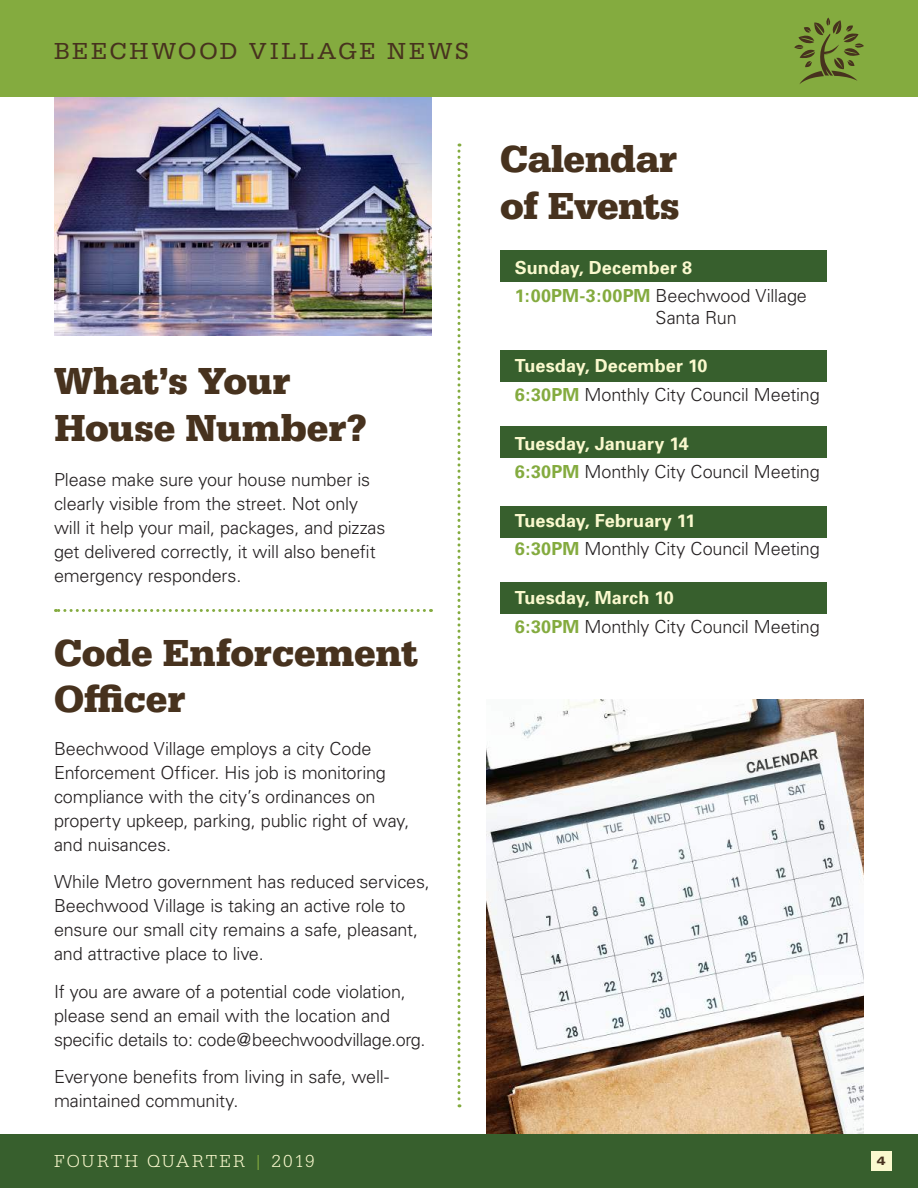
<style>
.page{position:relative;width:918px;height:1188px;background:#fff}
.page>*{position:absolute;margin:0;border:0;box-sizing:border-box;transform-origin:0 0}
.t1{font:700 39px/46.8px "Serifa";letter-spacing:-.005em;color:#47321e}
.t2{font:24px "Serifa";letter-spacing:.12em;color:#47321e}
.t3{font:300 18px/24px "Univers";letter-spacing:-.01em;color:#231f20}
.t4{font:700 18px/28.5px "Univers";letter-spacing:.005em;color:#faf9ce}
.t5{font:300 18px "Serifa";letter-spacing:.11em;color:#faf9ce}
.t6{font:900 expanded 12px "Univers";color:#47321e}
.s1{color:#84ab3f}
.s2{font-weight:300;color:#231f20}
.s3{font-weight:700;color:#faf9ce}
.s4{font-weight:700;color:#84ab3f}
</style>
<div class="page">
<img style="left:54px;top:96px;width:378px;height:239px">
<img style="left:486px;top:699px;width:378px;height:435px">
<div style="left:0;top:1134px;width:918px;height:54px;background:#375f2d"></div>
<div style="left:0;top:0;width:918px;height:96px;background:#84ab3f"></div>
<svg style="left:794px;top:18px;width:70px;height:66px"></svg>
<div style="left:871px;top:1151px;width:21px;height:20px;background:#faf9ce"></div>
<div style="left:500px;top:582px;width:326px;height:31px;background:#375f2d"></div>
<div style="left:500px;top:506px;width:326px;height:31px;background:#375f2d"></div>
<div style="left:500px;top:427px;width:326px;height:31px;background:#375f2d"></div>
<div style="left:500px;top:350px;width:326px;height:31px;background:#375f2d"></div>
<div style="left:500px;top:250px;width:326px;height:31px;background:#375f2d"></div>
<svg style="left:458px;top:144px;width:2px;height:963px"></svg>
<svg style="left:56px;top:609px;width:368px;height:3px"></svg>
<h2 class="t2" style="left:54px;top:38px;width:416px">BEECHWOOD VILLAGE NEWS</h2>
<h1 class="t1" style="left:54px;top:358px;width:314px">What’s Your<br>House Number?</h1>
<p class="t3" style="left:54px;top:468px;width:333px">Please make sure your house number is clearly visible from the street. Not only will it help your mail, packages, and pizzas get delivered correctly, it will also benefit emergency responders.</p>
<h1 class="t1" style="left:54px;top:629px;width:365px">Code Enforcement<br>Officer</h1>
<p class="t3" style="left:54px;top:736px;width:357px">Beechwood Village employs a city Code Enforcement Officer. His job is monitoring compliance with the city’s ordinances on property upkeep, parking, public right of way, and nuisances.</p>
<p class="t3" style="left:54px;top:870px;width:377px">While Metro government has reduced services, Beechwood Village is taking an active role to ensure our small city remains a safe, pleasant, and attractive place to live.</p>
<p class="t3" style="left:54px;top:979px;width:373px">If you are aware of a potential code violation, please send an email with the location and specific details to: code@beechwoodvillage.org.</p>
<p class="t3" style="left:54px;top:1065px;width:337px">Everyone benefits from living in safe, well&shy;maintained community.</p>
<p class="t5" style="left:54px;top:1151px;width:262px">FOURTH QUARTER <span class="s1">|</span> 2019</p>
<h1 class="t1" style="left:500px;top:136px;width:181px">Calendar of Events</h1>
<p class="t4" style="left:515px;top:253px;width:294px">Sunday, December 8<br><span class="s1">1:00PM-3:00PM</span> <span class="s2">Beechwood Village</span></p>
<p class="t3" style="left:656px;top:305px;width:83px">Santa Run</p>
<p class="t3" style="left:515px;top:352px;width:307px;line-height:28.5px"><span class="s3">Tuesday, December 10<br></span><span class="s4">6:30PM</span> Monthly City Council Meeting</p>
<p class="t3" style="left:515px;top:429px;width:307px;line-height:28.5px"><span class="s3">Tuesday, January 14<br></span><span class="s4">6:30PM</span> Monthly City Council Meeting</p>
<p class="t3" style="left:515px;top:506px;width:307px;line-height:28.5px"><span class="s3">Tuesday, February 11<br></span><span class="s4">6:30PM</span> Monthly City Council Meeting</p>
<p class="t3" style="left:515px;top:584px;width:307px;line-height:28.5px"><span class="s3">Tuesday, March 10<br></span><span class="s4">6:30PM</span> Monthly City Council Meeting</p>
<p class="t6" style="left:877px;top:1154px;width:10px">4</p>
</div>
